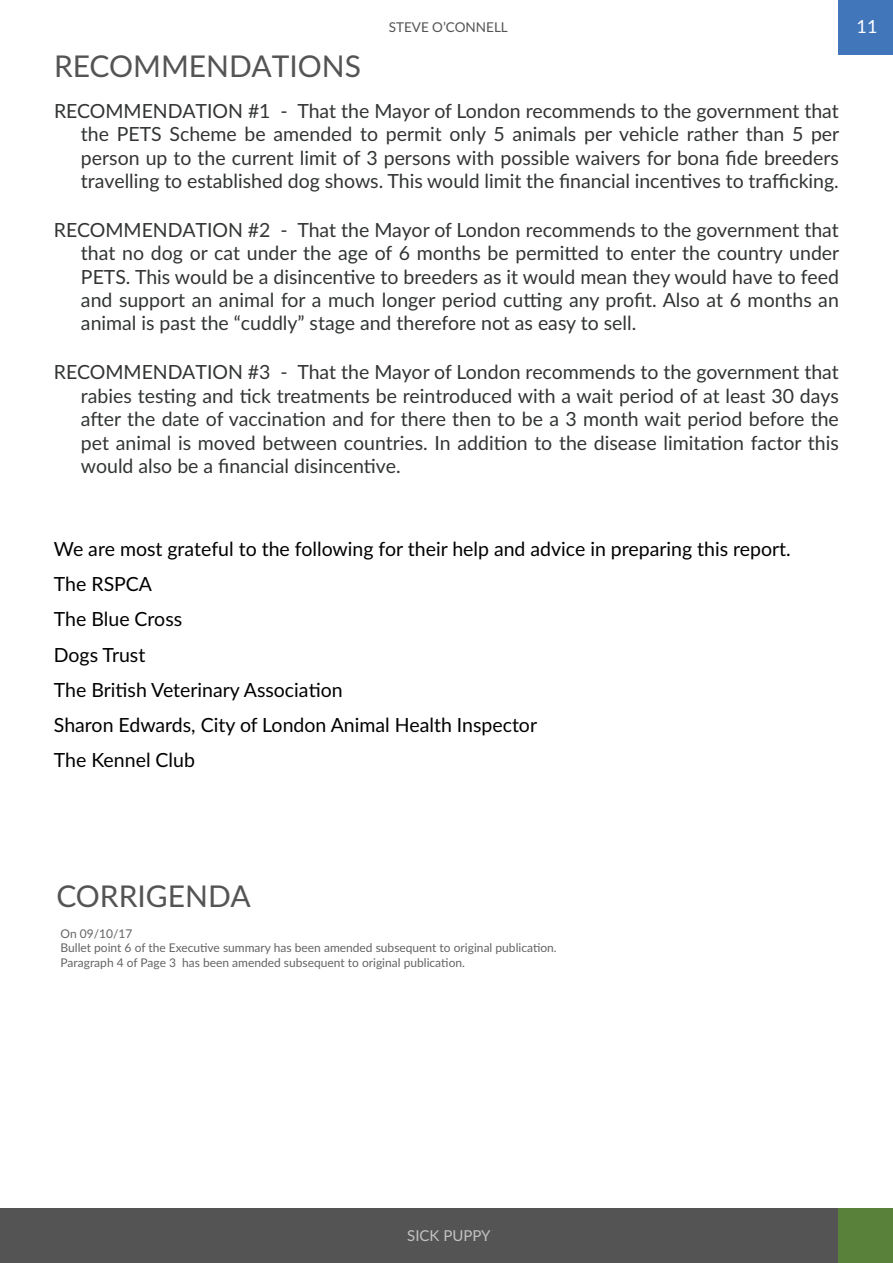
<style>
.page{position:relative;width:893px;height:1263px;background:#fff}
.page>*{position:absolute;margin:0;border:0;box-sizing:border-box;transform-origin:0 0}
.t1{font:30px "Lato Latin";color:#545454}
.t2{font:19.5px/23.4px "Lato Latin";color:#323534;text-align:justify}
.t3{font:19.5px/35.2px "Lato Latin";color:#000}
.t4{font:18px "Lato Latin";color:#fff}
.t5{font:15px "Lato Latin";color:#c2c2c2}
.t6{font:13.5px "Lato Latin";color:#545454}
.t7{font:12px/14.4px "Lato Latin";color:#646464}
</style>
<div class="page">
<div style="left:0;top:1209px;width:843px;height:54px;background:#545454"></div>
<div style="left:839px;top:1209px;width:54px;height:54px;background:#5a8139"></div>
<div style="left:839px;top:0;width:54px;height:54px;background:#4276bb"></div>
<p class="t6" style="left:389px;top:19px;width:121px">STEVE O’CONNELL</p>
<p class="t4" style="left:857px;top:16px;width:22px">11</p>
<h1 class="t1" style="left:54px;top:49px;width:309px">RECOMMENDATIONS</h1>
<p class="t2" style="left:81px;top:99px;width:760px;text-indent:-27px">RECOMMENDATION #1 - That the Mayor of London recommends to the government that the PETS Scheme be amended to permit only 5 animals per vehicle rather than 5 per person up to the current limit of 3 persons with possible waivers for bona fide breeders travelling to established dog shows. This would limit the financial incentives to trafficking.</p>
<p class="t2" style="left:81px;top:218px;width:760px;text-indent:-27px">RECOMMENDATION #2 - That the Mayor of London recommends to the government that that no dog or cat under the age of 6 months be permitted to enter the country under PETS. This would be a disincentive to breeders as it would mean they would have to feed and support an animal for a much longer period cutting any profit. Also at 6 months an animal is past the “cuddly” stage and therefore not as easy to sell.</p>
<p class="t2" style="left:81px;top:360px;width:759px;text-indent:-27px">RECOMMENDATION #3 - That the Mayor of London recommends to the government that rabies testing and tick treatments be reintroduced with a wait period of at least 30 days after the date of vaccination and for there then to be a 3 month wait period before the pet animal is moved between countries. In addition to the disease limitation factor this would also be a financial disincentive.</p>
<p class="t3" style="left:54px;top:531px;width:738px">We are most grateful to the following for their help and advice in preparing this report.<br>The RSPCA<br>The Blue Cross<br>Dogs Trust<br>The British Veterinary Association<br>Sharon Edwards, City of London Animal Health Inspector<br>The Kennel Club</p>
<h1 class="t1" style="left:56px;top:878px;width:196px">CORRIGENDA</h1>
<p class="t7" style="left:61px;top:926px;width:498px">On 09/10/17<br>Bullet point 6 of the Executive summary has been amended subsequent to original publication.<br>Paragraph 4 of Page 3 has been amended subsequent to original publication.</p>
<p class="t5" style="left:407px;top:1227px;width:85px">SICK PUPPY</p>
</div>
